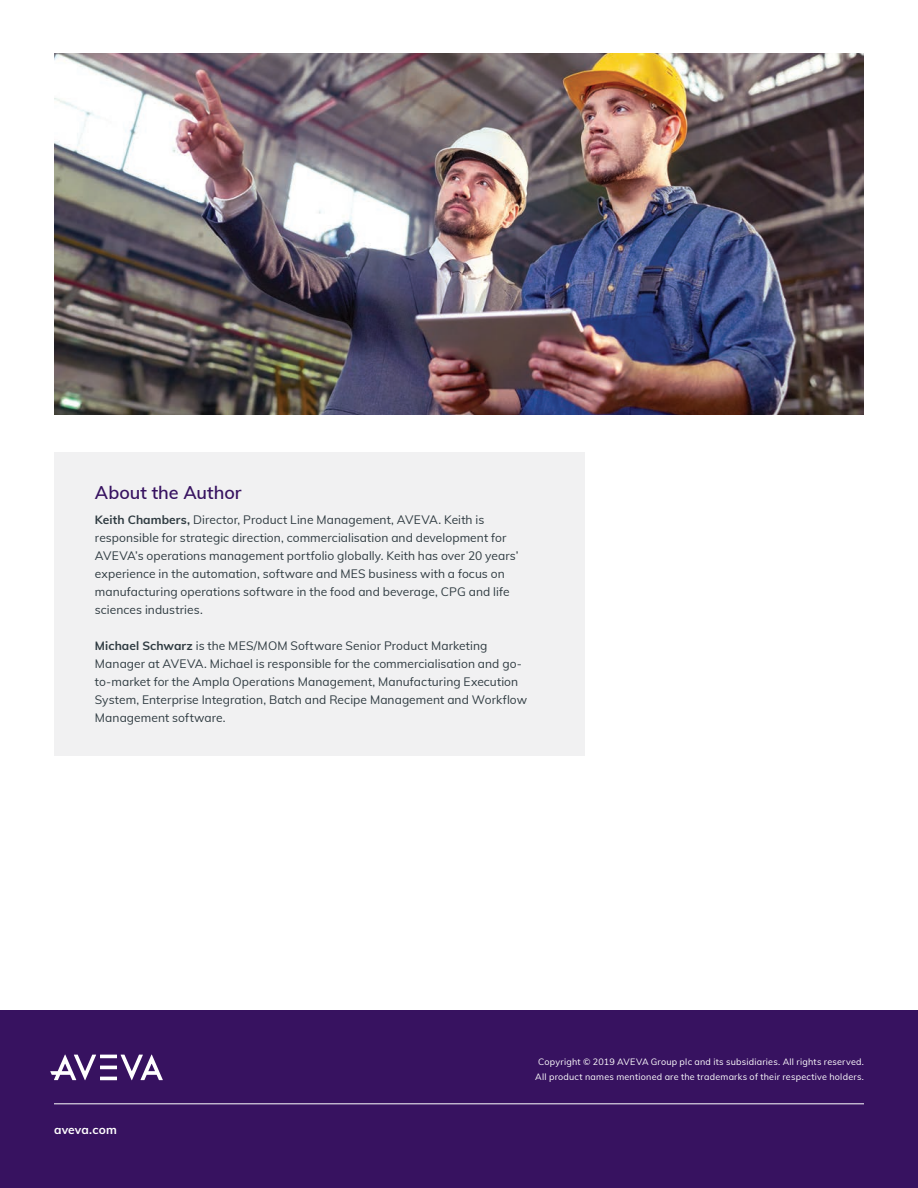
<style>
.page{position:relative;width:918px;height:1188px;background:#fff}
.page>*{position:absolute;margin:0;border:0;box-sizing:border-box;transform-origin:0 0}
.S1_Subheadlines{font:600 18px "Muli";letter-spacing:-.005em;color:#371260}
.About_Author_Info{font:12px/18px "Muli";letter-spacing:.005em;color:#2f3b41}
.t1{font:700 12px "Muli";letter-spacing:.01em;color:#fff}
.t2{font:9px/15px "Muli";letter-spacing:.025em;color:#fff;text-align:center}
.s1{font-weight:700}
</style>
<div class="page">
<div style="left:0;top:1010px;width:918px;height:178px;background:#371260"></div>
<hr style="left:54px;top:1104px;width:810px;height:1px;background:#fff">
<hr style="left:100px;top:1077px;width:17px;height:3px;background:#fff">
<hr style="left:100px;top:1066px;width:17px;height:3px;background:#fff">
<hr style="left:100px;top:1055px;width:17px;height:3px;background:#fff">
<svg style="left:50px;top:1055px;width:46px;height:25px"></svg>
<svg style="left:121px;top:1055px;width:42px;height:25px"></svg>
<div style="left:54px;top:453px;width:531px;height:303px;background:#f1f1f2"></div>
<img style="left:54px;top:54px;width:810px;height:361px">
<p class="S1_Subheadlines" style="left:95px;top:479px;width:148px">About the Author</p>
<p class="About_Author_Info" style="left:95px;top:510px;width:425px"><span class="s1">Keith Chambers,</span> Director, Product Line Management, AVEVA. Keith is responsible for strategic direction, commercialisation and development for AVEVA’s operations management portfolio globally. Keith has over 20 years’ experience in the automation, software and MES business with a focus on manufacturing operations software in the food and beverage, CPG and life sciences industries.</p>
<p class="About_Author_Info" style="left:95px;top:636px;width:434px"><span class="s1">Michael Schwarz</span> is the MES/MOM Software Senior Product Marketing Manager at AVEVA. Michael is responsible for the commercialisation and go&shy;to-market for the Ampla Operations Management, Manufacturing Execution System, Enterprise Integration, Batch and Recipe Management and Workflow Management software.</p>
<p class="t1" style="left:54px;top:1121px;width:64px">aveva.com</p>
<p class="t2" style="left:535px;top:1054px;width:330px">Copyright © 2019 AVEVA Group plc and its subsidiaries. All rights reserved.<br>All product names mentioned are the trademarks of their respective holders.</p>
</div>
